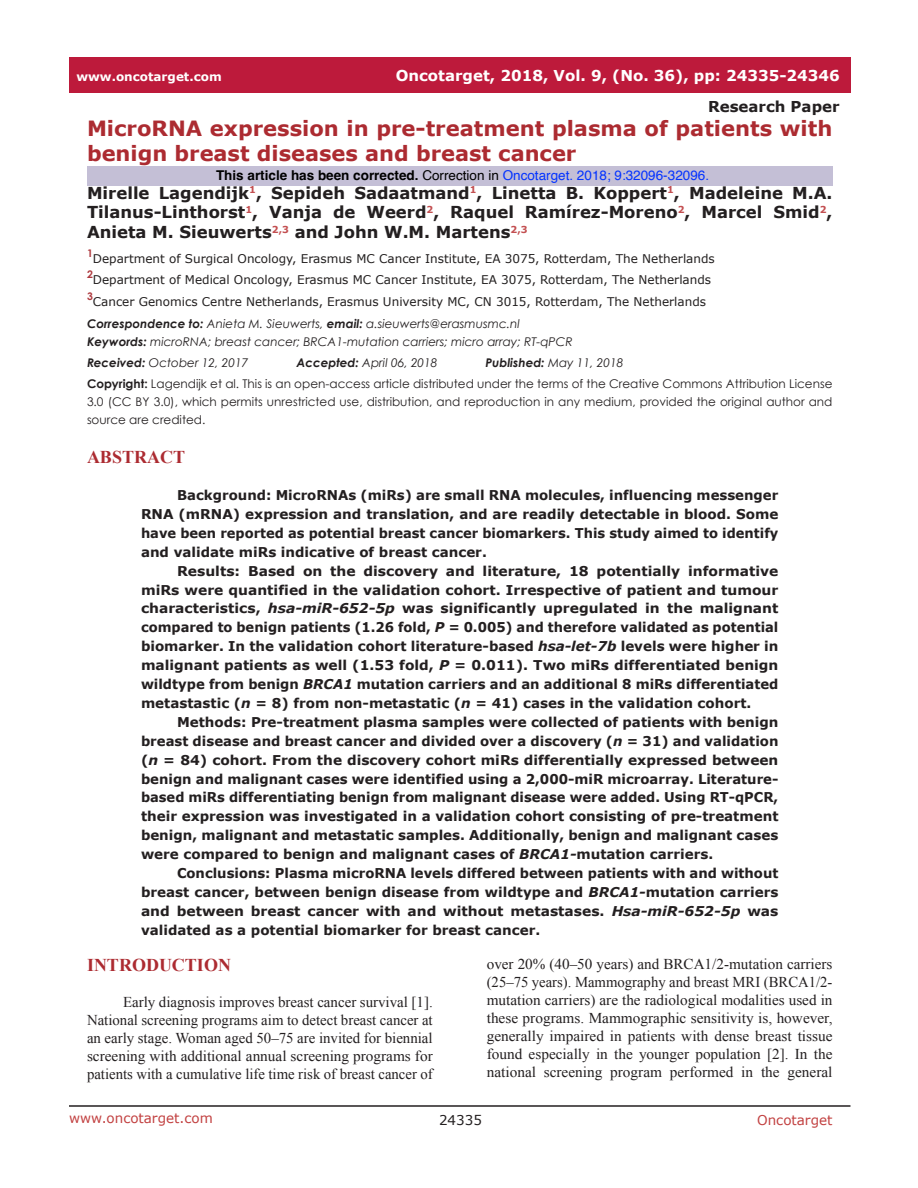
<style>
.page{position:relative;width:918px;height:1188px;background:#fff}
.page>*{position:absolute;margin:0;border:0;box-sizing:border-box;transform-origin:0 0}
.t1{font:700 21px/25.2px "Verdana";color:#ac2b31}
.t2{font:700 18px "Times New Roman";color:#ac2b31}
.t3{font:700 16.5px/19.8px "Verdana";color:#231f20;text-align:justify}
.t4{font:15px/18px "Times New Roman";color:#231f20;text-align:justify}
.t5{font:700 15px "Verdana";color:#fff}
.t6{font:700 15px "Verdana";color:#231f20}
.t7{font:700 13.5px/18.9px "Verdana";color:#231f20;text-align:justify}
.t8{font:13.5px "Helvetica";color:#0433ff}
.t9{font:13.5px "Verdana";color:#c24141}
.t10{font:13.5px "Verdana";color:#231f20}
.t11{font:12px/20.2px "Century Gothic";color:#231f20}
.t12{font:12px "Verdana";color:#221f1f}
.t13{font:italic 12px/18px "Century Gothic";color:#231f20}
.t14{font:700 12px "Verdana";color:#fff}
.t15{font:700 10.5px "Century Gothic";color:#ae3a3f}
.s1{font-weight:700}
.s2{font-weight:700;color:#000}
.s3{color:#000}
.s4{font-weight:700;font-style:italic}
.s5{font-style:italic}
</style>
<div class="page">
<hr style="left:69px;top:1105px;width:781px;height:2px;background:#231f20">
<div style="left:69px;top:57px;width:781px;height:36px;background:#bd1a3b"></div>
<p class="t14" style="left:76px;top:68px;width:147px">www.oncotarget.com</p>
<p class="t5" style="left:396px;top:65px;width:446px">Oncotarget, 2018, Vol. 9, (No. 36), pp: 24335-24346</p>
<p class="t6" style="left:708px;top:96px;width:133px">Research Paper</p>
<h1 class="t1" style="left:87px;top:115px;width:747px">MicroRNA expression in pre-treatment plasma of patients with benign breast diseases and breast cancer</h1>
<p class="t3" style="left:87px;top:182px;width:747px">Mirelle Lagendijk<sup>1</sup>, Sepideh Sadaatmand<sup>1</sup>, Linetta B. Koppert<sup>1</sup>, Madeleine M.A.<br>Tilanus-Linthorst<sup>1</sup>, Vanja de Weerd<sup>2</sup>, Raquel Ramírez-Moreno<sup>2</sup>, Marcel Smid<sup>2</sup>, Anieta M. Sieuwerts<sup>2,3</sup> and John W.M. Martens<sup>2,3</sup></p>
<p class="t15" style="left:87px;top:245px;width:7px">1</p>
<p class="t12" style="left:93px;top:250px;width:623px">Department of Surgical Oncology, Erasmus MC Cancer Institute, EA 3075, Rotterdam, The Netherlands</p>
<p class="t15" style="left:87px;top:267px;width:7px">2</p>
<p class="t12" style="left:93px;top:272px;width:620px">Department of Medical Oncology, Erasmus MC Cancer Institute, EA 3075, Rotterdam, The Netherlands</p>
<p class="t15" style="left:87px;top:288px;width:7px">3</p>
<p class="t12" style="left:93px;top:293px;width:615px">Cancer Genomics Centre Netherlands, Erasmus University MC, CN 3015, Rotterdam, The Netherlands</p>
<p class="t13" style="left:87px;top:315px;width:487px"><span class="s1">Correspondence to:</span> Anieta M. Sieuwerts, <span class="s1">email:</span> a.sieuwerts@erasmusmc.nl<br><span class="s1">Keywords:</span> microRNA; breast cancer; BRCA1-mutation carriers; micro array; RT-qPCR</p>
<p class="t13" style="left:87px;top:354px;width:163px"><span class="s1">Received:</span> October 12, 2017</p>
<p class="t13" style="left:297px;top:354px;width:143px"><span class="s1">Accepted:</span> April 06, 2018</p>
<p class="t8" style="left:216px;top:170px;width:495px"><span class="s2">This article has been corrected.</span> <span class="s3">Correction in</span> Oncotarget. 2018; 9:32096-32096.</p>
<p class="t11" style="left:87px;top:353px;width:747px;text-indent:399px"><span class="s4">Published:</span> <span class="s5">May 11, 2018<br></span><span class="s1">Copyright:</span> Lagendijk et al. This is an open-access article distributed under the terms of the Creative Commons Attribution License</p>
<p class="t11" style="left:87px;top:392px;width:747px;line-height:18px">3.0 (CC BY 3.0), which permits unrestricted use, distribution, and reproduction in any medium, provided the original author and source are credited.</p>
<h2 class="t2" style="left:87px;top:445px;width:100px">ABSTRACT</h2>
<p class="t7" style="left:141px;top:485px;width:639px;text-indent:36px">Background: MicroRNAs (miRs) are small RNA molecules, influencing messenger RNA (mRNA) expression and translation, and are readily detectable in blood. Some have been reported as potential breast cancer biomarkers. This study aimed to identify and validate miRs indicative of breast cancer.</p>
<p class="t7" style="left:141px;top:561px;width:639px;text-indent:36px">Results: Based on the discovery and literature, 18 potentially informative miRs were quantified in the validation cohort. Irrespective of patient and tumour characteristics, <span class="s5">hsa-miR-652-5p</span> was significantly upregulated in the malignant compared to benign patients (1.26 fold, <span class="s5">P =</span> 0.005) and therefore validated as potential biomarker. In the validation cohort literature-based <span class="s5">hsa-let-7b</span> levels were higher in malignant patients as well (1.53 fold, <span class="s5">P =</span> 0.011). Two miRs differentiated benign wildtype from benign <span class="s5">BRCA1</span> mutation carriers and an additional 8 miRs differentiated metastastic (<span class="s5">n</span> = 8) from non-metastatic (<span class="s5">n</span> = 41) cases in the validation cohort.</p>
<p class="t7" style="left:141px;top:712px;width:639px;text-indent:36px">Methods: Pre-treatment plasma samples were collected of patients with benign breast disease and breast cancer and divided over a discovery (<span class="s5">n</span> = 31) and validation (<span class="s5">n</span> = 84) cohort. From the discovery cohort miRs differentially expressed between benign and malignant cases were identified using a 2,000-miR microarray. Literature&shy;based miRs differentiating benign from malignant disease were added. Using RT-qPCR, their expression was investigated in a validation cohort consisting of pre-treatment benign, malignant and metastatic samples. Additionally, benign and malignant cases were compared to benign and malignant cases of <span class="s5">BRCA1-</span>mutation carriers.</p>
<p class="t7" style="left:141px;top:863px;width:639px;text-indent:36px">Conclusions: Plasma microRNA levels differed between patients with and without breast cancer, between benign disease from wildtype and <span class="s5">BRCA1-</span>mutation carriers and between breast cancer with and without metastases. <span class="s5">Hsa-miR-652-5p</span> was validated as a potential biomarker for breast cancer.</p>
<h2 class="t2" style="left:87px;top:952px;width:145px">INTRODUCTION</h2>
<p class="t4" style="left:87px;top:992px;width:347px;text-indent:36px">Early diagnosis improves breast cancer survival [1].<br>National screening programs aim to detect breast cancer at an early stage. Woman aged 50–75 are invited for biennial screening with additional annual screening programs for patients with a cumulative life time risk of breast cancer of</p>
<p class="t4" style="left:487px;top:955px;width:347px">over 20% (40–50 years) and BRCA1/2-mutation carriers (25–75 years). Mammography and breast MRI (BRCA1/2- mutation carriers) are the radiological modalities used in these programs. Mammographic sensitivity is, however, generally impaired in patients with dense breast tissue found especially in the younger population [2]. In the national screening program performed in the general</p>
<p class="t9" style="left:69px;top:1109px;width:145px">www.oncotarget.com</p>
<p class="t10" style="left:439px;top:1111px;width:44px">24335</p>
<p class="t9" style="left:757px;top:1111px;width:77px">Oncotarget</p>
</div>
